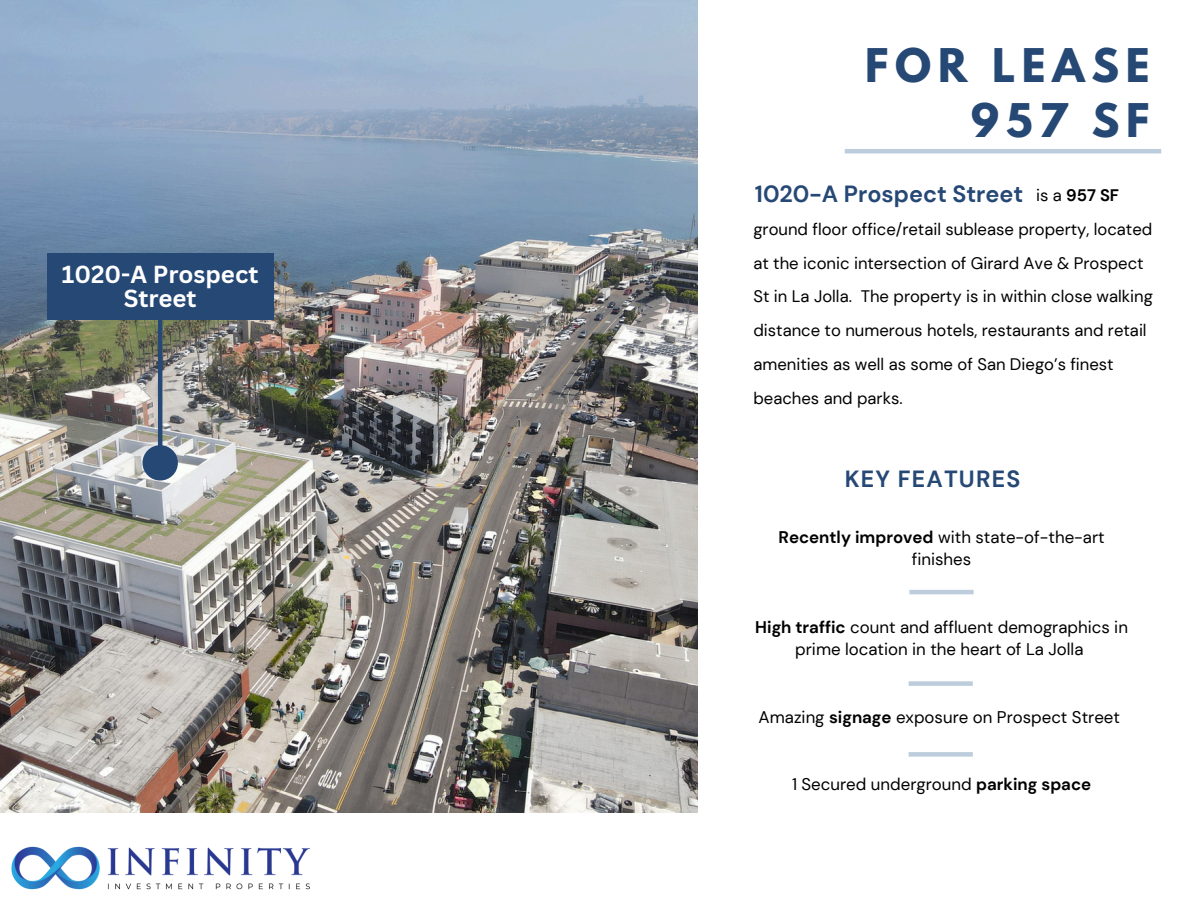
<style>
.page{position:relative;width:1188px;height:918px;background:#fff}
.page>*{position:absolute;margin:0;border:0;box-sizing:border-box;transform-origin:0 0}
.t1{font:700 41.1px/55.2px "League Spartan";letter-spacing:.16em;color:#264875;text-align:right}
.t2{font:700 24px/23.7px "Canva Sans";color:#fff;text-align:center}
.t3{font:700 23.4px "DM Sans";color:#264875}
.t4{font:700 23.4px "DM Sans";letter-spacing:.05em;color:#264875}
.t5{font:16.8px/22.5px "DM Sans";color:#000;text-align:center}
.t6{font:16.65px/33.8px "DM Sans";color:#000}
.t7{font:700 16.65px "DM Sans";color:#000}
.s1{font-weight:400}
.s2{font-weight:700}
</style>
<div class="page">
<img style="left:0;top:0;width:698px;height:812px">
<div style="left:143px;top:445px;width:35px;height:36px;background:#264875;border-radius:50%"></div>
<hr style="left:158px;top:306px;width:4px;height:144px;background:#264875">
<div style="left:47px;top:253px;width:226px;height:67px;background:#264875"></div>
<hr style="left:909px;top:590px;width:65px;height:4px;background:#bdcddd">
<div style="left:909px;top:752px;width:64px;height:5px;background:#bdcddd"></div>
<div style="left:909px;top:681px;width:64px;height:5px;background:#bdcddd"></div>
<hr style="left:845px;top:149px;width:316px;height:4px;background:#bdcddd">
<img style="left:11px;top:846px;width:299px;height:44px">
<p class="t2" style="left:62px;top:262px;width:198px">1020-A Prospect<br>Street</p>
<p class="t1" style="left:865px;top:43px;width:286px">FOR LEASE<br>957 SF</p>
<p class="t3" style="left:755px;top:179px;width:270px">1020-A Prospect Street</p>
<p class="t7" style="left:1036px;top:185px;width:85px"><span class="s1">is a</span> 957 SF</p>
<h2 class="t6" style="left:753px;top:212px;width:401px">ground floor office/retail sublease property, located at the iconic intersection of Girard Ave &amp; Prospect St in La Jolla. The property is in within close walking distance to numerous hotels, restaurants and retail amenities as well as some of San Diego’s finest beaches and parks.</h2>
<p class="t4" style="left:845px;top:464px;width:177px">KEY FEATURES</p>
<h3 class="t5" style="left:779px;top:526px;width:328px"><span class="s2">Recently improved</span> with state-of-the-art finishes</h3>
<p class="t5" style="left:755px;top:616px;width:374px"><span class="s2">High traffic</span> count and affluent demographics in prime location in the heart of La Jolla</p>
<h1 class="t5" style="left:759px;top:706px;width:363px">Amazing <span class="s2">signage</span> exposure on Prospect Street</h1>
<h3 class="t5" style="left:792px;top:774px;width:301px">1 Secured underground <span class="s2">parking space</span></h3>
</div>
